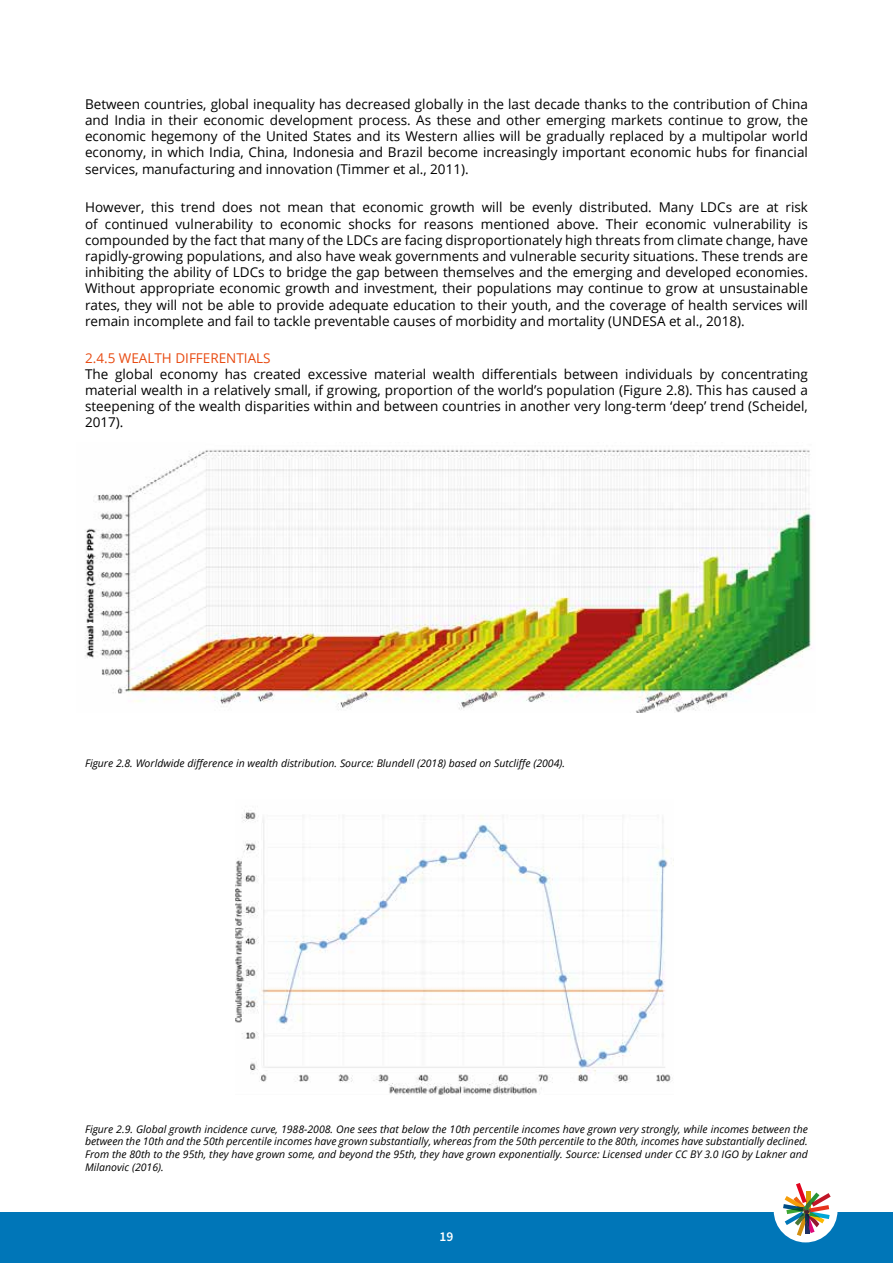
<style>
.page{position:relative;width:893px;height:1263px;background:#fff}
.page>*{position:absolute;margin:0;border:0;box-sizing:border-box;transform-origin:0 0}
.t1{font:13.5px/16.2px "Open Sans";color:#000;text-align:justify}
.t2{font:13.5px "Open Sans";color:#e84b12}
.t3{font:600 13.5px "Source Sans Pro";color:#fff}
.t4{font:italic 10.5px/12.6px "Open Sans";color:#000;text-align:justify}
</style>
<div class="page">
<div style="left:0;top:1212px;width:893px;height:51px;background:#0076b8"></div>
<div style="left:774px;top:1179px;width:63px;height:63px;background:#fff;border-radius:50%"></div>
<svg style="left:783px;top:1183px;width:48px;height:53px"></svg>
<img style="left:85px;top:449px;width:727px;height:263px">
<img style="left:235px;top:810px;width:436px;height:284px">
<p class="t1" style="left:85px;top:95px;width:724px">Between countries, global inequality has decreased globally in the last decade thanks to the contribution of China and India in their economic development process. As these and other emerging markets continue to grow, the economic hegemony of the United States and its Western allies will be gradually replaced by a multipolar world economy, in which India, China, Indonesia and Brazil become increasingly important economic hubs for financial services, manufacturing and innovation (Timmer et al., 2011).</p>
<p class="t1" style="left:85px;top:199px;width:724px">However, this trend does not mean that economic growth will be evenly distributed. Many LDCs are at risk of continued vulnerability to economic shocks for reasons mentioned above. Their economic vulnerability is compounded by the fact that many of the LDCs are facing disproportionately high threats from climate change, have rapidly-growing populations, and also have weak governments and vulnerable security situations. These trends are inhibiting the ability of LDCs to bridge the gap between themselves and the emerging and developed economies.<br>Without appropriate economic growth and investment, their populations may continue to grow at unsustainable rates, they will not be able to provide adequate education to their youth, and the coverage of health services will remain incomplete and fail to tackle preventable causes of morbidity and mortality (UNDESA et al., 2018).</p>
<p class="t2" style="left:85px;top:348px;width:187px">2.4.5 WEALTH DIFFERENTIALS</p>
<p class="t1" style="left:85px;top:365px;width:724px">The global economy has created excessive material wealth differentials between individuals by concentrating material wealth in a relatively small, if growing, proportion of the world’s population (Figure 2.8). This has caused a steepening of the wealth disparities within and between countries in another very long-term ‘deep’ trend (Scheidel, 2017).</p>
<p class="t4" style="left:85px;top:756px;width:482px">Figure 2.8. Worldwide difference in wealth distribution. Source: Blundell (2018) based on Sutcliffe (2004).</p>
<p class="t4" style="left:85px;top:1122px;width:724px">Figure 2.9. Global growth incidence curve, 1988-2008. One sees that below the 10th percentile incomes have grown very strongly, while incomes between the between the 10th and the 50th percentile incomes have grown substantially, whereas from the 50th percentile to the 80th, incomes have substantially declined.<br>From the 80th to the 95th, they have grown some, and beyond the 95th, they have grown exponentially. Source: Licensed under CC BY 3.0 IGO by Lakner and Milanovic (2016).</p>
<p class="t3" style="left:440px;top:1228px;width:15px">19</p>
</div>
